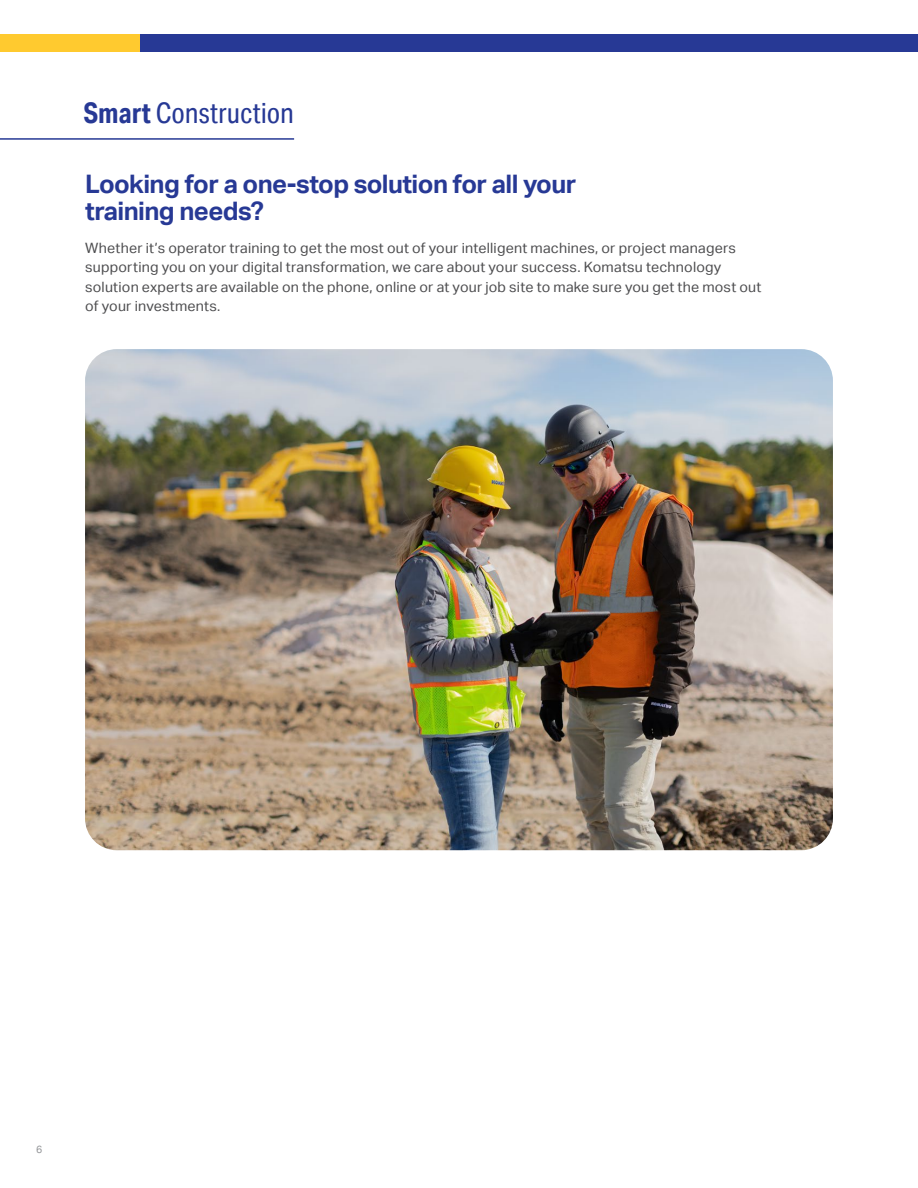
<style>
.page{position:relative;width:918px;height:1188px;background:#fff}
.page>*{position:absolute;margin:0;border:0;box-sizing:border-box;transform-origin:0 0}
.t1{font:28.5px "Aktiv Grotesk Cd";color:#273995}
.t2{font:700 25.5px/27px "Aktiv Grotesk";letter-spacing:-.02em;color:#273995}
.t3{font:14.25px/19.5px "Aktiv Grotesk";letter-spacing:.015em;color:#4d4d4f}
.t4{font:10.5px "Aktiv Grotesk";color:#939598}
.s1{font-weight:700}
</style>
<div class="page">
<div style="left:0;top:34px;width:143px;height:17px;background:#ffca2f"></div>
<div style="left:140px;top:34px;width:778px;height:17px;background:#273995"></div>
<hr style="left:0;top:138px;width:294px;height:2px;background:#273995">
<img style="left:85px;top:349px;width:748px;height:501px">
<h1 class="t1" style="left:83px;top:96px;width:212px"><span class="s1">Smart</span> Construction</h1>
<h2 class="t2" style="left:85px;top:171px;width:493px">Looking for a one-stop solution for all your training needs?</h2>
<p class="t3" style="left:85px;top:238px;width:678px">Whether it’s operator training to get the most out of your intelligent machines, or project managers supporting you on your digital transformation, we care about your success. Komatsu technology solution experts are available on the phone, online or at your job site to make sure you get the most out of your investments.</p>
<p class="t4" style="left:36px;top:1143px;width:8px">6</p>
</div>
